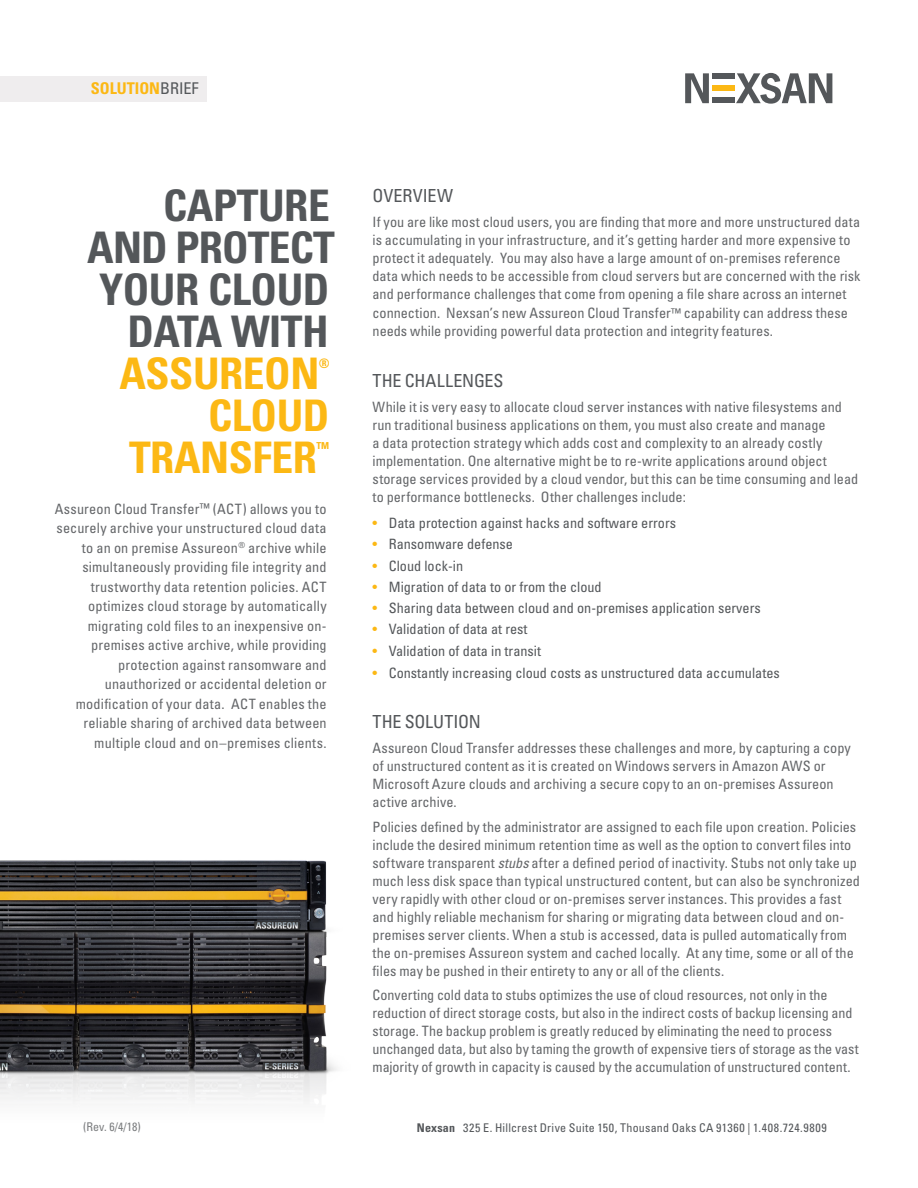
<style>
.page{position:relative;width:918px;height:1188px;background:#fff}
.page>*{position:absolute;margin:0;border:0;box-sizing:border-box;transform-origin:0 0}
.Headline_gray{font:700 condensed 43.5px "Univers LT Std";letter-spacing:-.01em;color:#54575a}
.Headline_gray-2{font:700 condensed 43.5px/42px "Univers LT Std";letter-spacing:-.01em;color:#fcb814;text-align:right}
.Subhead{font:condensed 18px "Univers LT Std";color:#54575a}
.t1{font:700 condensed 16.2px "Univers LT Std";color:#fcb814}
.Body{font:condensed 14.25px/18px "Univers LT Std";color:#646669}
.Subhead-2{font:condensed 14.25px/19.5px "Univers LT Std";letter-spacing:.01em;color:#646669;text-align:right}
.t2{font:condensed 14.25px "Univers LT Std";color:#54575a}
.Headline_gray-3{font:700 condensed 13.05px "Univers LT Std";color:#fcb814}
.t3{font:condensed 12px "Univers LT Std";letter-spacing:.025em;color:#54575a}
.Body-2{font:condensed 12px "Univers LT Std";color:#7c7e80}
.Headline_gray-4{font:700 condensed 9.6px "Univers LT Std";color:#fcb814}
.s1{font-weight:400;color:#54575a}
.s2{font-size:12px}
.s3{color:#fcb814}
.s4{font-style:italic}
.s5{font-weight:700}
</style>
<div class="page">
<svg style="left:685px;top:73px;width:24px;height:30px"></svg>
<svg style="left:736px;top:73px;width:96px;height:31px"></svg>
<div style="left:712px;top:73px;width:23px;height:6px;background:#54575a"></div>
<div style="left:712px;top:85px;width:23px;height:6px;background:#fcb814"></div>
<div style="left:712px;top:97px;width:23px;height:6px;background:#54575a"></div>
<div style="left:0;top:76px;width:206px;height:26px;background:#efedee"></div>
<img style="left:0;top:860px;width:337px;height:242px">
<p class="t1" style="left:91px;top:79px;width:110px">SOLUTION<span class="s1">BRIEF</span></p>
<p class="Headline_gray" style="left:163px;top:179px;width:168px">CAPTURE</p>
<p class="Headline_gray" style="left:87px;top:221px;width:249px">AND PROTECT</p>
<p class="Headline_gray" style="left:99px;top:263px;width:232px">YOUR CLOUD</p>
<p class="Headline_gray" style="left:127px;top:305px;width:203px">DATA WITH</p>
<p class="Headline_gray-2" style="left:119px;top:352px;width:202px">ASSUREON</p>
<p class="Headline_gray-3" style="left:319px;top:355px;width:12px">®</p>
<p class="Headline_gray-2" style="left:129px;top:394px;width:202px">CLOUD<br>TRANSFER</p>
<p class="Headline_gray-4" style="left:316px;top:440px;width:14px">TM</p>
<p class="Subhead-2" style="left:55px;top:499px;width:273px">Assureon Cloud Transfer<span class="s2">™</span> (ACT) allows you to securely archive your unstructured cloud data to an on premise Assureon<sup>®</sup> archive while simultaneously providing file integrity and trustworthy data retention policies. ACT optimizes cloud storage by automatically migrating cold files to an inexpensive on&shy;premises active archive, while providing protection against ransomware and unauthorized or accidental deletion or modification of your data. ACT enables the reliable sharing of archived data between multiple cloud and on–premises clients.</p>
<p class="Body-2" style="left:83px;top:1120px;width:59px">(Rev. 6/4/18)</p>
<p class="Subhead" style="left:373px;top:184px;width:82px">OVERVIEW</p>
<p class="Body" style="left:373px;top:212px;width:489px">If you are like most cloud users, you are finding that more and more unstructured data is accumulating in your infrastructure, and it’s getting harder and more expensive to protect it adequately. You may also have a large amount of on-premises reference data which needs to be accessible from cloud servers but are concerned with the risk and performance challenges that come from opening a file share across an internet</p>
<p class="Body" style="left:373px;top:304px;width:477px">connection. Nexsan’s new Assureon Cloud Transfer<span class="s2">™</span> capability can address these needs while providing powerful data protection and integrity features.</p>
<p class="Subhead" style="left:373px;top:369px;width:133px">THE CHALLENGES</p>
<p class="Body" style="left:373px;top:398px;width:487px">While it is very easy to allocate cloud server instances with native filesystems and run traditional business applications on them, you must also create and manage<br>a data protection strategy which adds cost and complexity to an already costly implementation. One alternative might be to re-write applications around object storage services provided by a cloud vendor, but this can be time consuming and lead to performance bottlenecks. Other challenges include:</p>
<p class="t2" style="left:373px;top:514px;width:305px"><span class="s3">•</span> Data protection against hacks and software errors</p>
<p class="t2" style="left:373px;top:535px;width:142px"><span class="s3">•</span> Ransomware defense</p>
<p class="t2" style="left:373px;top:557px;width:92px"><span class="s3">•</span> Cloud lock-in</p>
<p class="t2" style="left:373px;top:578px;width:231px"><span class="s3">•</span> Migration of data to or from the cloud</p>
<p class="t2" style="left:373px;top:599px;width:390px"><span class="s3">•</span> Sharing data between cloud and on-premises application servers</p>
<p class="t2" style="left:373px;top:620px;width:156px"><span class="s3">•</span> Validation of data at rest</p>
<p class="t2" style="left:373px;top:642px;width:170px"><span class="s3">•</span> Validation of data in transit</p>
<p class="t2" style="left:373px;top:664px;width:409px"><span class="s3">•</span> Constantly increasing cloud costs as unstructured data accumulates</p>
<p class="Subhead" style="left:373px;top:710px;width:110px">THE SOLUTION</p>
<p class="Body" style="left:373px;top:739px;width:480px">Assureon Cloud Transfer addresses these challenges and more, by capturing a copy of unstructured content as it is created on Windows servers in Amazon AWS or Microsoft Azure clouds and archiving a secure copy to an on-premises Assureon active archive.</p>
<p class="Body" style="left:373px;top:817px;width:489px">Policies defined by the administrator are assigned to each file upon creation. Policies include the desired minimum retention time as well as the option to convert files into software transparent <span class="s4">stubs</span> after a defined period of inactivity. Stubs not only take up much less disk space than typical unstructured content, but can also be synchronized very rapidly with other cloud or on-premises server instances. This provides a fast and highly reliable mechanism for sharing or migrating data between cloud and on&shy;premises server clients. When a stub is accessed, data is pulled automatically from the on-premises Assureon system and cached locally. At any time, some or all of the files may be pushed in their entirety to any or all of the clients.</p>
<p class="Body" style="left:373px;top:986px;width:488px">Converting cold data to stubs optimizes the use of cloud resources, not only in the reduction of direct storage costs, but also in the indirect costs of backup licensing and storage. The backup problem is greatly reduced by eliminating the need to process unchanged data, but also by taming the growth of expensive tiers of storage as the vast majority of growth in capacity is caused by the accumulation of unstructured content.</p>
<p class="t3" style="left:417px;top:1120px;width:412px"><span class="s5">Nexsan</span> 325 E. Hillcrest Drive Suite 150, Thousand Oaks CA 91360 | 1.408.724.9809</p>
</div>
